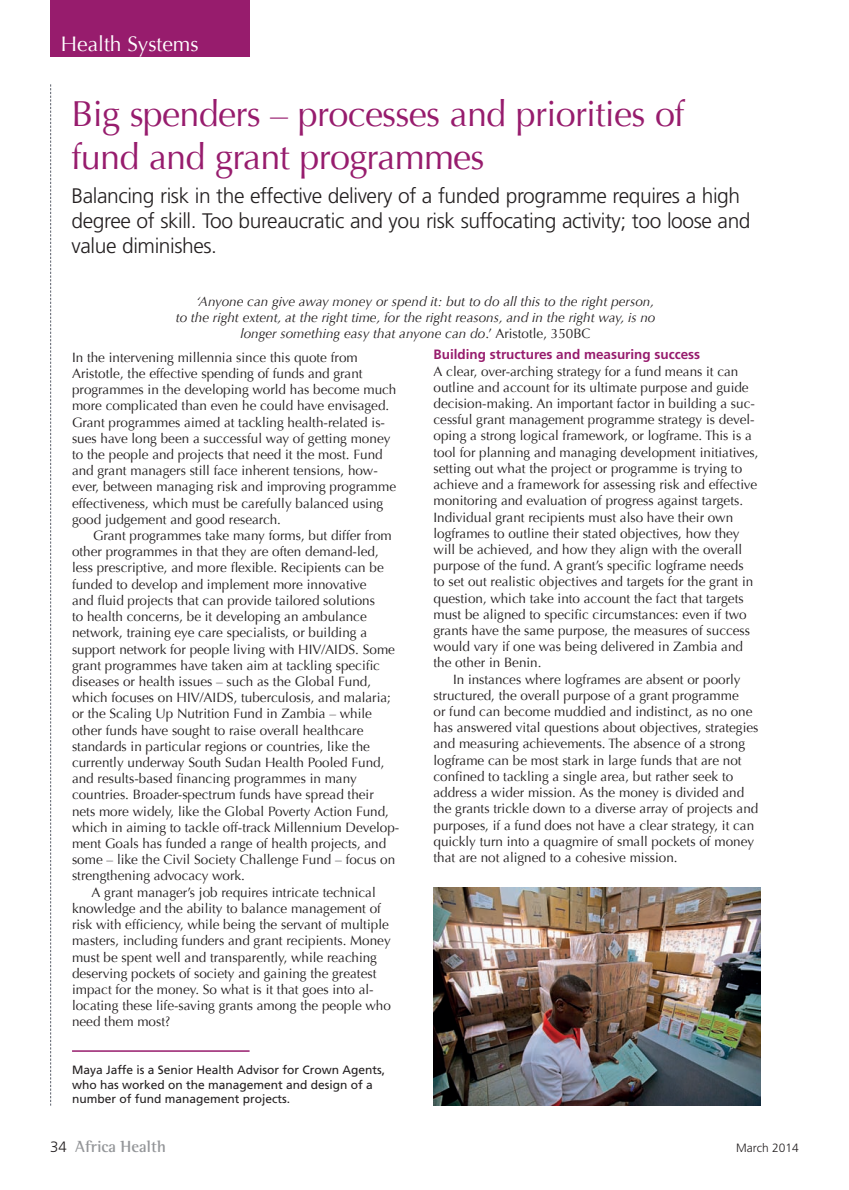
<style>
.page{position:relative;width:849px;height:1190px;background:#fff}
.page>*{position:absolute;margin:0;border:0;box-sizing:border-box;transform-origin:0 0}
.t1{font:36px/43.2px "Optima";letter-spacing:-.02em;color:#971c6d}
.t2{font:300 21px/25.2px "Frutiger LT Std";letter-spacing:-.02em;color:#231f20}
.t3{font:21px "Optima";color:#fff}
.t4{font:700 16.5px "Rotis Semi Serif";color:#939598}
.t5{font:13.5px/16.2px "Optima";color:#231f20}
.t6{font:italic 13.5px "Optima";color:#231f20}
.t7{font:700 13.5px "Frutiger LT Std";color:#971c6d}
.t8{font:12px/14.4px "Frutiger LT Std";color:#231f20}
.t9{font:300 12px "Frutiger LT Std";color:#231f20}
.s1{font-style:normal}
.s2{font-family:"Frutiger LT Std";font-weight:300;font-size:15px;color:#231f20}
</style>
<div class="page">
<div style="left:50px;top:0;width:200px;height:57px;background:#971c6d"></div>
<svg style="left:50px;top:84px;width:1px;height:1021px"></svg>
<hr style="left:72px;top:1049px;width:178px;height:2px;background:#971c6d">
<img style="left:433px;top:887px;width:328px;height:218px">
<h2 class="t3" style="left:61px;top:31px;width:139px">Health Systems</h2>
<h1 class="t1" style="left:72px;top:93px;width:614px">Big spenders – processes and priorities of fund and grant programmes</h1>
<h2 class="t2" style="left:72px;top:183px;width:680px">Balancing risk in the effective delivery of a funded programme requires a high degree of skill. Too bureaucratic and you risk suffocating activity; too loose and value diminishes.</h2>
<p class="t6" style="left:196px;top:293px;width:459px">‘Anyone can give away money or spend it: but to do all this to the right person,</p>
<p class="t6" style="left:176px;top:310px;width:481px">to the right extent, at the right time, for the right reasons, and in the right way, is no</p>
<p class="t6" style="left:240px;top:326px;width:352px">longer something easy that anyone can do<span class="s1">.’ Aristotle, 350BC</span></p>
<p class="t7" style="left:433px;top:346px;width:268px">Building structures and measuring success</p>
<p class="t5" style="left:433px;top:363px;width:327px">A clear, over-arching strategy for a fund means it can outline and account for its ultimate purpose and guide decision-making. An important factor in building a suc&shy;cessful grant management programme strategy is devel&shy;oping a strong logical framework, or logframe. This is a tool for planning and managing development initiatives, setting out what the project or programme is trying to achieve and a framework for assessing risk and effective monitoring and evaluation of progress against targets.<br>Individual grant recipients must also have their own logframes to outline their stated objectives, how they will be achieved, and how they align with the overall purpose of the fund. A grant’s specific logframe needs<br>to set out realistic objectives and targets for the grant in question, which take into account the fact that targets must be aligned to specific circumstances: even if two grants have the same purpose, the measures of success would vary if one was being delivered in Zambia and the other in Benin.</p>
<p class="t5" style="left:433px;top:671px;width:326px;text-indent:19px">In instances where logframes are absent or poorly structured, the overall purpose of a grant programme<br>or fund can become muddied and indistinct, as no one has answered vital questions about objectives, strategies and measuring achievements. The absence of a strong logframe can be most stark in large funds that are not confined to tackling a single area, but rather seek to address a wider mission. As the money is divided and the grants trickle down to a diverse array of projects and purposes, if a fund does not have a clear strategy, it can quickly turn into a quagmire of small pockets of money that are not aligned to a cohesive mission.</p>
<p class="t5" style="left:72px;top:349px;width:326px">In the intervening millennia since this quote from Aristotle, the effective spending of funds and grant programmes in the developing world has become much more complicated than even he could have envisaged.<br>Grant programmes aimed at tackling health-related is&shy;sues have long been a successful way of getting money to the people and projects that need it the most. Fund and grant managers still face inherent tensions, how&shy;ever, between managing risk and improving programme effectiveness, which must be carefully balanced using good judgement and good research.</p>
<p class="t5" style="left:93px;top:527px;width:300px">Grant programmes take many forms, but differ from</p>
<p class="t5" style="left:72px;top:543px;width:308px">other programmes in that they are often demand-led,</p>
<p class="t5" style="left:72px;top:559px;width:313px">less prescriptive, and more flexible. Recipients can be</p>
<p class="t5" style="left:72px;top:576px;width:296px">funded to develop and implement more innovative</p>
<p class="t5" style="left:72px;top:592px;width:304px">and fluid projects that can provide tailored solutions</p>
<p class="t5" style="left:72px;top:608px;width:296px">to health concerns, be it developing an ambulance</p>
<p class="t5" style="left:72px;top:624px;width:297px">network, training eye care specialists, or building a</p>
<p class="t5" style="left:72px;top:640px;width:324px">support network for people living with HIV/AIDS. Some</p>
<p class="t5" style="left:72px;top:657px;width:309px">grant programmes have taken aim at tackling specific</p>
<p class="t5" style="left:72px;top:673px;width:301px">diseases or health issues – such as the Global Fund,</p>
<p class="t5" style="left:72px;top:689px;width:320px">which focuses on HIV/AIDS, tuberculosis, and malaria;</p>
<p class="t5" style="left:72px;top:705px;width:301px">or the Scaling Up Nutrition Fund in Zambia – while</p>
<p class="t5" style="left:72px;top:721px;width:293px">other funds have sought to raise overall healthcare</p>
<p class="t5" style="left:72px;top:738px;width:299px">standards in particular regions or countries, like the</p>
<p class="t5" style="left:72px;top:754px;width:314px">currently underway South Sudan Health Pooled Fund,</p>
<p class="t5" style="left:72px;top:770px;width:286px">and results-based financing programmes in many</p>
<p class="t5" style="left:72px;top:786px;width:303px">countries. Broader-spectrum funds have spread their</p>
<p class="t5" style="left:72px;top:802px;width:318px">nets more widely, like the Global Poverty Action Fund,</p>
<p class="t5" style="left:72px;top:819px;width:329px">which in aiming to tackle off-track Millennium Develop-</p>
<p class="t5" style="left:72px;top:835px;width:316px">ment Goals has funded a range of health projects, and</p>
<p class="t5" style="left:72px;top:851px;width:325px">some – like the Civil Society Challenge Fund – focus on</p>
<p class="t5" style="left:72px;top:867px;width:175px">strengthening advocacy work.</p>
<p class="t5" style="left:92px;top:883px;width:286px">A grant manager’s job requires intricate technical</p>
<p class="t5" style="left:72px;top:900px;width:310px">knowledge and the ability to balance management of</p>
<p class="t5" style="left:72px;top:916px;width:318px">risk with efficiency, while being the servant of multiple</p>
<p class="t5" style="left:72px;top:932px;width:320px">masters, including funders and grant recipients. Money</p>
<p class="t5" style="left:72px;top:948px;width:306px">must be spent well and transparently, while reaching</p>
<p class="t5" style="left:72px;top:964px;width:306px">deserving pockets of society and gaining the greatest</p>
<p class="t5" style="left:72px;top:981px;width:303px">impact for the money. So what is it that goes into al-</p>
<p class="t5" style="left:72px;top:997px;width:320px">locating these life-saving grants among the people who</p>
<p class="t5" style="left:72px;top:1013px;width:100px">need them most?</p>
<p class="t8" style="left:72px;top:1062px;width:315px">Maya Jaffe is a Senior Health Advisor for Crown Agents, who has worked on the management and design of a number of fund management projects.</p>
<p class="t4" style="left:50px;top:1136px;width:117px"><span class="s2">34</span> Africa Health</p>
<p class="t9" style="left:736px;top:1140px;width:64px">March 2014</p>
</div>
